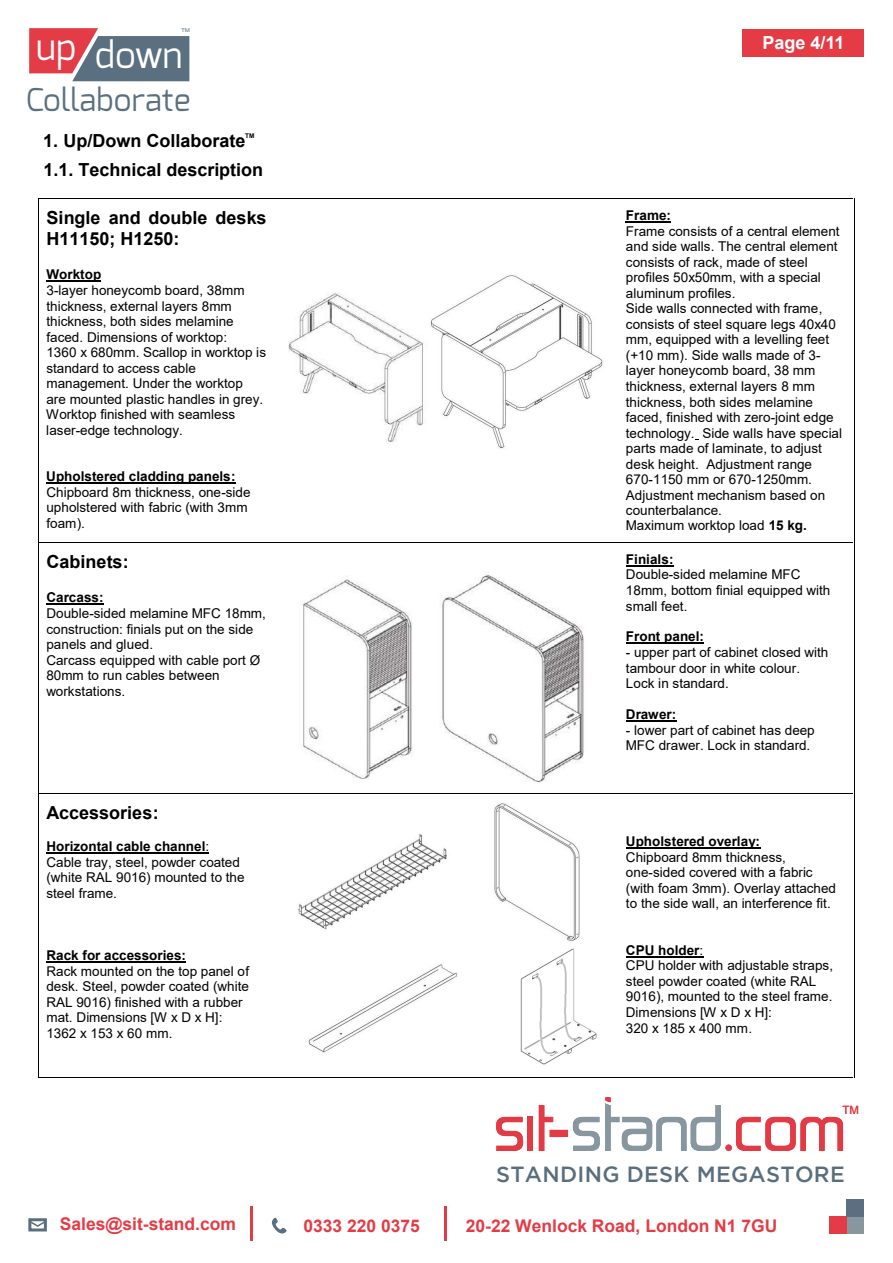
<style>
.page{position:relative;width:893px;height:1263px;background:#fff}
.page>*{position:absolute;margin:0;border:0;box-sizing:border-box;transform-origin:0 0}
.t1{font:36.6px "Exo";color:#fff}
.t2{font:31.2px "Exo";letter-spacing:.01em;color:#5a6f7f}
.t3{font:500 21.9px "Gotham";letter-spacing:.015em;color:#5a6e7e}
.t4{font:700 18px/29.7px "Arial";color:#000}
.t5{font:700 18px "Arial";color:#fff}
.t6{font:700 17.4px "Arial";color:#e43b45}
.t7{font:13.5px/15.6px "Arial";color:#000}
.t8{font:700 13.5px "Arial";color:#000}
.t9{font:11.4px "Arial";color:#e33b45}
.t10{font:700 6.45px "Arial";color:#000}
.t11{font:5.25px "Arial";color:#5a6f7f;scale:1.18 1}
.s1{font-family:"Arial"}
.s2{font-weight:700}
</style>
<div class="page">
<hr style="left:46px;top:281px;width:55px;height:1px;background:#000">
<hr style="left:46px;top:483px;width:190px;height:1px;background:#000">
<img style="left:288px;top:292px;width:136px;height:150px">
<img style="left:430px;top:275px;width:173px;height:174px">
<hr style="left:626px;top:221px;width:45px;height:2px;background:#000">
<hr style="left:39px;top:198px;width:236px;height:1px;background:#000">
<hr style="left:275px;top:198px;width:343px;height:1px;background:#000">
<hr style="left:619px;top:198px;width:234px;height:1px;background:#000">
<hr style="left:38px;top:208px;width:1px;height:334px;background:#000">
<hr style="left:854px;top:208px;width:1px;height:334px;background:#000">
<hr style="left:46px;top:604px;width:58px;height:1px;background:#000">
<img style="left:301px;top:579px;width:112px;height:200px">
<img style="left:442px;top:574px;width:142px;height:208px">
<hr style="left:626px;top:565px;width:47px;height:1px;background:#000">
<hr style="left:626px;top:643px;width:78px;height:1px;background:#000">
<hr style="left:626px;top:720px;width:50px;height:2px;background:#000">
<hr style="left:39px;top:542px;width:236px;height:1px;background:#000">
<hr style="left:275px;top:542px;width:343px;height:1px;background:#000">
<hr style="left:619px;top:542px;width:234px;height:1px;background:#000">
<hr style="left:38px;top:551px;width:1px;height:242px;background:#000">
<hr style="left:854px;top:551px;width:1px;height:242px;background:#000">
<hr style="left:46px;top:852px;width:163px;height:2px;background:#000">
<hr style="left:46px;top:961px;width:140px;height:1px;background:#000">
<img style="left:298px;top:834px;width:149px;height:96px">
<img style="left:494px;top:803px;width:86px;height:139px">
<img style="left:308px;top:964px;width:150px;height:89px">
<img style="left:520px;top:948px;width:77px;height:117px">
<hr style="left:626px;top:847px;width:134px;height:2px;background:#000">
<hr style="left:626px;top:956px;width:77px;height:1px;background:#000">
<hr style="left:39px;top:793px;width:236px;height:1px;background:#000">
<hr style="left:275px;top:793px;width:343px;height:1px;background:#000">
<hr style="left:619px;top:793px;width:234px;height:1px;background:#000">
<hr style="left:38px;top:802px;width:1px;height:275px;background:#000">
<hr style="left:39px;top:1077px;width:236px;height:1px;background:#000">
<hr style="left:274px;top:1077px;width:344px;height:1px;background:#000">
<hr style="left:618px;top:1077px;width:235px;height:1px;background:#000">
<hr style="left:854px;top:802px;width:1px;height:275px;background:#000">
<svg style="left:29px;top:28px;width:160px;height:53px;background:#9c7581"></svg>
<div style="left:847px;top:1216px;width:17px;height:18px;background:#88979f"></div>
<div style="left:829px;top:1216px;width:18px;height:18px;background:#e33c46"></div>
<div style="left:847px;top:1199px;width:17px;height:17px;background:#5a6f7f"></div>
<svg style="left:272px;top:1217px;width:15px;height:17px"></svg>
<div style="left:28px;top:1218px;width:19px;height:13px;border:3px solid #5a6e7f"></div>
<svg style="left:28px;top:1219px;width:19px;height:9px"></svg>
<hr style="left:250px;top:1206px;width:3px;height:35px;background:#e43b45">
<hr style="left:444px;top:1206px;width:3px;height:35px;background:#e43b45">
<div style="left:550px;top:1130px;width:17px;height:6px;background:#e33b45"></div>
<svg style="left:496px;top:1117px;width:27px;height:34px"></svg>
<div style="left:527px;top:1117px;width:6px;height:34px;background:#e33b45"></div>
<svg style="left:539px;top:1105px;width:14px;height:46px"></svg>
<div style="left:549px;top:1130px;width:19px;height:7px;border:2px solid #e33b45"></div>
<div style="left:725px;top:1144px;width:7px;height:7px;background:#e33b45;border-radius:50%"></div>
<svg style="left:736px;top:1117px;width:107px;height:34px"></svg>
<svg style="left:573px;top:1097px;width:148px;height:54px"></svg>
<div style="left:743px;top:29px;width:121px;height:27px;background:#e43b45"></div>
<p class="t11" style="left:181px;top:27px;width:9px">TM</p>
<h1 class="t1" style="left:36px;top:31px;width:148px">up do<span class="s1">w</span>n</h1>
<h2 class="t2" style="left:26px;top:79px;width:166px">Collaborate</h2>
<p class="t10" style="left:245px;top:131px;width:11px">TM</p>
<h3 class="t4" style="left:43px;top:126px;width:221px">1. Up/Down Collaborate<br>1.1. Technical description</h3>
<h3 class="t4" style="left:46px;top:208px;width:222px;line-height:20.7px">Single and double desks<br>H11150; H1250:</h3>
<p class="t8" style="left:46px;top:265px;width:56px">Worktop</p>
<p class="t7" style="left:46px;top:282px;width:221px">3-layer honeycomb board, 38mm thickness, external layers 8mm thickness, both sides melamine faced. Dimensions of worktop:<br>1360 x 680mm. Scallop in worktop is standard to access cable management. Under the worktop<br>are mounted plastic handles in grey.<br>Worktop finished with seamless laser-edge technology.</p>
<p class="t8" style="left:46px;top:467px;width:191px">Upholstered cladding panels:</p>
<p class="t7" style="left:46px;top:484px;width:206px">Chipboard 8m thickness, one-side upholstered with fabric (with 3mm foam).</p>
<h3 class="t4" style="left:47px;top:547px;width:84px">Cabinets:</h3>
<p class="t8" style="left:46px;top:588px;width:59px">Carcass:</p>
<p class="t7" style="left:46px;top:605px;width:221px">Double-sided melamine MFC 18mm, construction: finials put on the side panels and glued.<br>Carcass equipped with cable port Ø<br>80mm to run cables between workstations.</p>
<h3 class="t4" style="left:46px;top:798px;width:114px">Accessories:</h3>
<p class="t7" style="left:46px;top:838px;width:200px"><span class="s2">Horizontal cable channel</span>:<br>Cable tray, steel, powder coated (white RAL 9016) mounted to the steel frame.</p>
<p class="t8" style="left:46px;top:945px;width:141px">Rack for accessories:</p>
<p class="t7" style="left:46px;top:963px;width:204px">Rack mounted on the top panel of desk. Steel, powder coated (white<br>RAL 9016) finished with a rubber mat. Dimensions [W x D x H]:<br>1362 x 153 x 60 mm.</p>
<h3 class="t5" style="left:762px;top:30px;width:84px">Page 4/11</h3>
<p class="t8" style="left:626px;top:206px;width:47px">Frame:</p>
<p class="t7" style="left:626px;top:223px;width:218px">Frame consists of a central element and side walls. The central element consists of rack, made of steel profiles 50x50mm, with a special aluminum profiles.<br>Side walls connected with frame, consists of steel square legs 40x40 mm, equipped with a levelling feet (+10 mm). Side walls made of 3- layer honeycomb board, 38 mm thickness, external layers 8 mm thickness, both sides melamine faced, finished with zero-joint edge technology. Side walls have special parts made of laminate, to adjust desk height. Adjustment range<br>670-1150 mm or 670-1250mm.<br>Adjustment mechanism based on counterbalance.<br>Maximum worktop load <span class="s2">15 kg.</span></p>
<p class="t8" style="left:626px;top:549px;width:49px">Finials:</p>
<p class="t7" style="left:626px;top:567px;width:206px">Double-sided melamine MFC<br>18mm, bottom finial equipped with small feet.</p>
<p class="t8" style="left:626px;top:627px;width:80px">Front panel:</p>
<p class="t7" style="left:626px;top:645px;width:204px">- upper part of cabinet closed with tambour door in white colour.<br>Lock in standard.</p>
<p class="t8" style="left:626px;top:705px;width:52px">Drawer:</p>
<p class="t7" style="left:626px;top:722px;width:190px">- lower part of cabinet has deep<br>MFC drawer. Lock in standard.</p>
<p class="t8" style="left:626px;top:832px;width:136px">Upholstered overlay:</p>
<p class="t7" style="left:626px;top:849px;width:212px">Chipboard 8mm thickness, one-sided covered with a fabric (with foam 3mm). Overlay attached to the side wall, an interference fit.</p>
<p class="t7" style="left:626px;top:942px;width:209px"><span class="s2">CPU holder</span>:<br>CPU holder with adjustable straps, steel powder coated (white RAL<br>9016), mounted to the steel frame.<br>Dimensions [W x D x H]:<br>320 x 185 x 400 mm.</p>
<p class="t9" style="left:843px;top:1102px;width:18px">TM</p>
<h3 class="t3" style="left:496px;top:1161px;width:350px">STANDING DESK MEGASTORE</h3>
<p class="t6" style="left:60px;top:1212px;width:178px">Sales@sit-stand.com</p>
<p class="t6" style="left:303px;top:1213px;width:118px">0333 220 0375</p>
<p class="t6" style="left:466px;top:1213px;width:313px">20-22 Wenlock Road, London N1 7GU</p>
</div>
